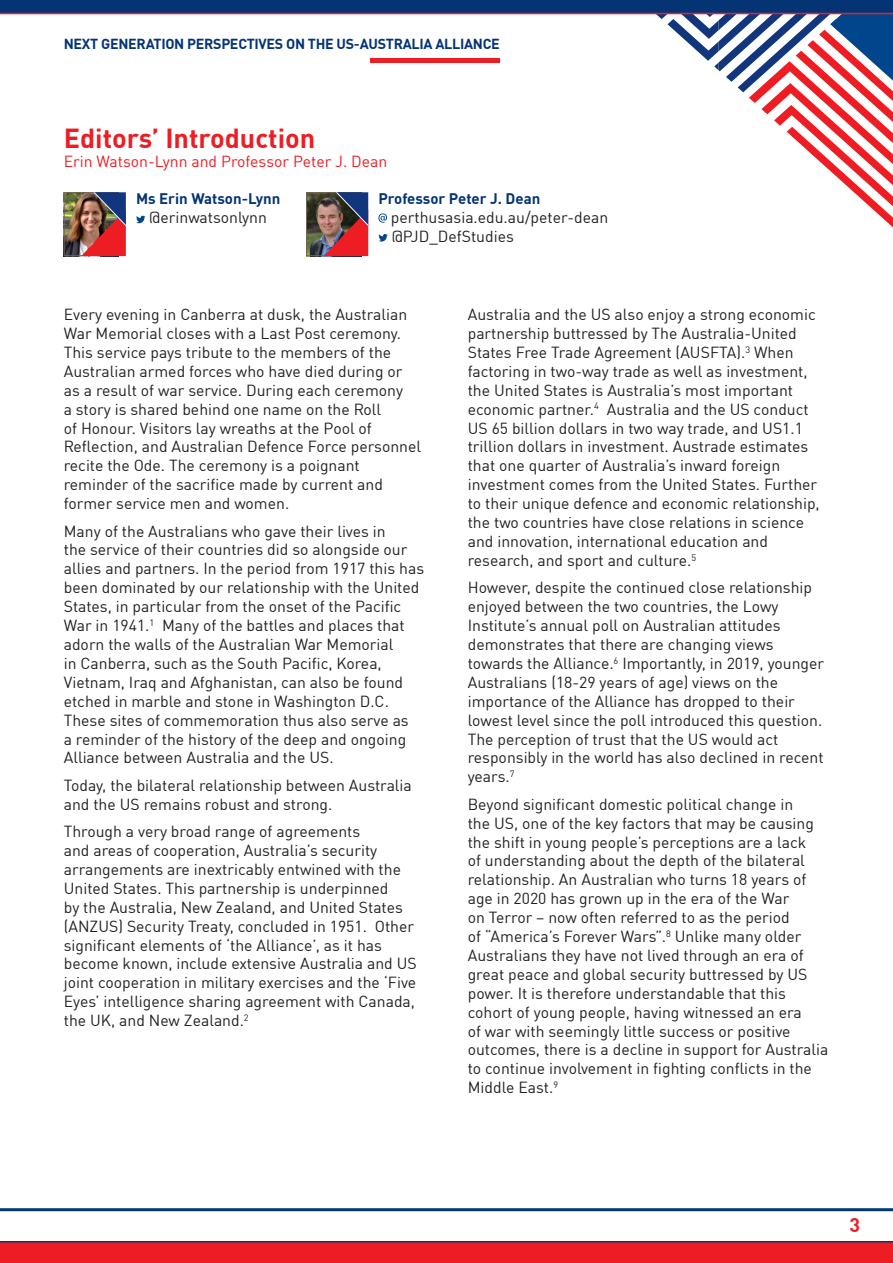
<style>
.page{position:relative;width:893px;height:1263px;background:#fff}
.page>*{position:absolute;margin:0;border:0;box-sizing:border-box;transform-origin:0 0}
.t1{font:700 27px "DIN Offc";color:#ee1d23}
.t2{font:700 19.5px "DIN Offc";color:#ee1d23}
.Name_Participants_Li{font:15.75px/18.9px "DIN Offc";color:#231f20}
.t3{font:15.75px "DIN Offc";color:#ee1d23}
.Name_Participants_Li-2{font:700 15px "DIN Offc";color:#053474}
.t4{font:700 14.25px "DIN Offc";letter-spacing:-.02em;color:#053474}
</style>
<div class="page">
<hr style="left:0;top:1208px;width:893px;height:3px;background:#053474">
<div style="left:0;top:1242px;width:893px;height:21px;background:#ee1d23"></div>
<hr style="left:0;top:1241px;width:893px;height:1px;background:#053474">
<svg style="left:629px;top:14px;width:264px;height:213px"></svg>
<div style="left:371px;top:58px;width:129px;height:5px;background:#ee1d23"></div>
<div style="left:0;top:0;width:893px;height:13px;background:#053474"></div>
<hr style="left:0;top:13px;width:893px;height:1px;background:#ee1d23">
<img style="left:308px;top:194px;width:16px;height:60px">
<div style="left:306px;top:192px;width:55px;height:64px;border:1px solid #716557"></div>
<img style="left:324px;top:192px;width:44px;height:64px">
<svg style="left:378px;top:213px;width:9px;height:10px"></svg>
<svg style="left:378px;top:234px;width:10px;height:8px"></svg>
<img style="left:66px;top:194px;width:15px;height:60px">
<div style="left:64px;top:192px;width:55px;height:64px;border:1px solid #716557"></div>
<img style="left:81px;top:192px;width:45px;height:64px">
<svg style="left:136px;top:216px;width:9px;height:7px"></svg>
<p class="t4" style="left:64px;top:35px;width:438px">NEXT GENERATION PERSPECTIVES ON THE US-AUSTRALIA ALLIANCE</p>
<p class="t1" style="left:64px;top:121px;width:253px">Editors’ Introduction</p>
<p class="t3" style="left:64px;top:152px;width:325px">Erin Watson-Lynn and Professor Peter J. Dean</p>
<p class="Name_Participants_Li-2" style="left:378px;top:189px;width:163px">Professor Peter J. Dean</p>
<p class="Name_Participants_Li" style="left:391px;top:207px;width:219px">perthusasia.edu.au/peter-dean @PJD_DefStudies</p>
<p class="Name_Participants_Li-2" style="left:136px;top:189px;width:146px">Ms Erin Watson-Lynn</p>
<p class="Name_Participants_Li" style="left:149px;top:208px;width:119px">@erinwatsonlynn</p>
<p class="Name_Participants_Li" style="left:64px;top:305px;width:359px">Every evening in Canberra at dusk, the Australian War Memorial closes with a Last Post ceremony.<br>This service pays tribute to the members of the Australian armed forces who have died during or as a result of war service. During each ceremony<br>a story is shared behind one name on the Roll<br>of Honour. Visitors lay wreaths at the Pool of Reflection, and Australian Defence Force personnel recite the Ode. The ceremony is a poignant reminder of the sacrifice made by current and former service men and women.</p>
<p class="Name_Participants_Li" style="left:64px;top:521px;width:362px">Many of the Australians who gave their lives in<br>the service of their countries did so alongside our allies and partners. In the period from 1917 this has been dominated by our relationship with the United States, in particular from the onset of the Pacific War in 1941.<sup>1</sup> Many of the battles and places that adorn the walls of the Australian War Memorial<br>in Canberra, such as the South Pacific, Korea, Vietnam, Iraq and Afghanistan, can also be found etched in marble and stone in Washington D.C.<br>These sites of commemoration thus also serve as<br>a reminder of the history of the deep and ongoing Alliance between Australia and the US.</p>
<p class="Name_Participants_Li" style="left:64px;top:775px;width:350px">Today, the bilateral relationship between Australia and the US remains robust and strong.</p>
<p class="Name_Participants_Li" style="left:64px;top:822px;width:354px">Through a very broad range of agreements<br>and areas of cooperation, Australia’s security arrangements are inextricably entwined with the United States. This partnership is underpinned<br>by the Australia, New Zealand, and United States (ANZUS) Security Treaty, concluded in 1951. Other significant elements of ‘the Alliance’, as it has become known, include extensive Australia and US joint cooperation in military exercises and the ‘Five Eyes’ intelligence sharing agreement with Canada, the UK, and New Zealand.<sup>2</sup></p>
<p class="Name_Participants_Li" style="left:468px;top:305px;width:353px">Australia and the US also enjoy a strong economic partnership buttressed by The Australia-United States Free Trade Agreement (AUSFTA).<sup>3</sup> When factoring in two-way trade as well as investment, the United States is Australia’s most important economic partner.<sup>4</sup> Australia and the US conduct US 65 billion dollars in two way trade, and US1.1 trillion dollars in investment. Austrade estimates that one quarter of Australia’s inward foreign investment comes from the United States. Further to their unique defence and economic relationship, the two countries have close relations in science and innovation, international education and research, and sport and culture.<sup>5</sup></p>
<p class="Name_Participants_Li" style="left:468px;top:578px;width:358px">However, despite the continued close relationship enjoyed between the two countries, the Lowy Institute’s annual poll on Australian attitudes demonstrates that there are changing views towards the Alliance.<sup>6</sup> Importantly, in 2019, younger Australians (18-29 years of age) views on the importance of the Alliance has dropped to their lowest level since the poll introduced this question.<br>The perception of trust that the US would act responsibly in the world has also declined in recent years.<sup>7</sup></p>
<p class="Name_Participants_Li" style="left:468px;top:794px;width:362px">Beyond significant domestic political change in<br>the US, one of the key factors that may be causing the shift in young people’s perceptions are a lack<br>of understanding about the depth of the bilateral relationship. An Australian who turns 18 years of age in 2020 has grown up in the era of the War<br>on Terror – now often referred to as the period<br>of “America’s Forever Wars”.<sup>8</sup> Unlike many older Australians they have not lived through an era of great peace and global security buttressed by US power. It is therefore understandable that this cohort of young people, having witnessed an era<br>of war with seemingly little success or positive outcomes, there is a decline in support for Australia to continue involvement in fighting conflicts in the Middle East.<sup>9</sup></p>
<h1 class="t2" style="left:849px;top:1212px;width:12px">3</h1>
</div>
